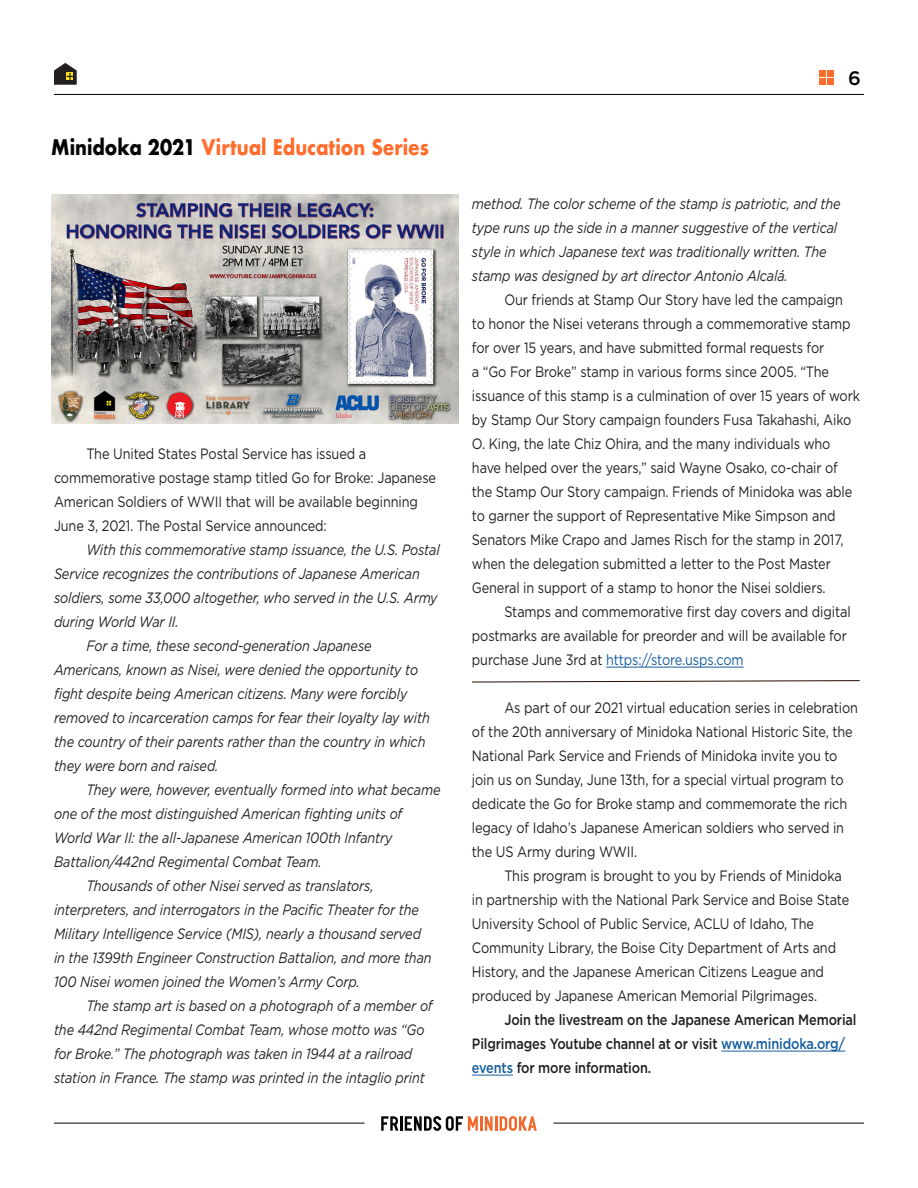
<style>
.page{position:relative;width:918px;height:1188px;background:#fff}
.page>*{position:absolute;margin:0;border:0;box-sizing:border-box;transform-origin:0 0}
.t1{font:700 21px "Futura";color:#ff6c2c;scale:.85 1}
.t2{font:500 19.5px "Gotham";color:#040503}
._2_Columns_Wide{font:15px/24px "Gotham";letter-spacing:-.01em;color:#231f20;scale:.85 1}
._2_Columns_Wide-2{font:italic 15px/24px "Gotham";letter-spacing:-.01em;color:#231f20;scale:.85 1}
._2_Columns_Wide-3{font:500 15px/24px "Gotham";letter-spacing:-.01em;color:#231f20;scale:.85 1}
.s1{color:#040503}
.s2{color:#175d9e}
</style>
<div class="page">
<div style="left:819px;top:71px;width:7px;height:6px;background:#ff6c2c"></div>
<div style="left:827px;top:71px;width:7px;height:6px;background:#ff6c2c"></div>
<div style="left:819px;top:79px;width:7px;height:6px;background:#ff6c2c"></div>
<div style="left:827px;top:79px;width:7px;height:6px;background:#ff6c2c"></div>
<svg style="left:381px;top:1116px;width:97px;height:15px"></svg>
<hr style="left:480px;top:1116px;width:3px;height:15px;background:#f2682c">
<svg style="left:485px;top:1116px;width:52px;height:15px"></svg>
<hr style="left:54px;top:1123px;width:310px;height:1px;background:#040503">
<hr style="left:554px;top:1123px;width:310px;height:1px;background:#040503">
<hr style="left:54px;top:94px;width:810px;height:1px;background:#040503">
<svg style="left:54px;top:63px;width:23px;height:22px"></svg>
<img style="left:51px;top:194px;width:408px;height:229px">
<hr style="left:606px;top:667px;width:138px;height:1px;background:#175d9e">
<hr style="left:721px;top:1051px;width:124px;height:1px;background:#175d9e">
<hr style="left:472px;top:1075px;width:41px;height:1px;background:#175d9e">
<svg style="left:472px;top:680px;width:388px;height:2px"></svg>
<p class="t1" style="left:51px;top:132px;width:446px"><span class="s1">Minidoka 2021</span> Virtual Education Series</p>
<p class="_2_Columns_Wide" style="left:54px;top:441px;width:451px;text-indent:32px">The United States Postal Service has issued a commemorative postage stamp titled Go for Broke: Japanese American Soldiers of WWII that will be available beginning June 3, 2021. The Postal Service announced:</p>
<p class="_2_Columns_Wide-2" style="left:54px;top:537px;width:455px;text-indent:32px">With this commemorative stamp issuance, the U.S. Postal Service recognizes the contributions of Japanese American soldiers, some 33,000 altogether, who served in the U.S. Army during World War II.</p>
<p class="_2_Columns_Wide-2" style="left:54px;top:633px;width:444px;text-indent:32px">For a time, these second-generation Japanese Americans, known as Nisei, were denied the opportunity to fight despite being American citizens. Many were forcibly removed to incarceration camps for fear their loyalty lay with the country of their parents rather than the country in which they were born and raised.</p>
<p class="_2_Columns_Wide-2" style="left:54px;top:777px;width:456px;text-indent:32px">They were, however, eventually formed into what became one of the most distinguished American fighting units of World War II: the all-Japanese American 100th Infantry Battalion/442nd Regimental Combat Team.</p>
<p class="_2_Columns_Wide-2" style="left:54px;top:873px;width:446px;text-indent:32px">Thousands of other Nisei served as translators, interpreters, and interrogators in the Pacific Theater for the Military Intelligence Service (MIS), nearly a thousand served in the 1399th Engineer Construction Battalion, and more than 100 Nisei women joined the Women’s Army Corp.</p>
<p class="_2_Columns_Wide-2" style="left:54px;top:993px;width:447px;text-indent:32px">The stamp art is based on a photograph of a member of the 442nd Regimental Combat Team, whose motto was “Go for Broke.” The photograph was taken in 1944 at a railroad station in France. The stamp was printed in the intaglio print</p>
<h2 class="t2" style="left:848px;top:65px;width:14px">6</h2>
<p class="_2_Columns_Wide-2" style="left:472px;top:191px;width:435px">method. The color scheme of the stamp is patriotic, and the type runs up the side in a manner suggestive of the vertical style in which Japanese text was traditionally written. The stamp was designed by art director Antonio Alcalá.</p>
<p class="_2_Columns_Wide" style="left:472px;top:287px;width:458px;text-indent:32px">Our friends at Stamp Our Story have led the campaign<br>to honor the Nisei veterans through a commemorative stamp for over 15 years, and have submitted formal requests for<br>a “Go For Broke” stamp in various forms since 2005. “The issuance of this stamp is a culmination of over 15 years of work by Stamp Our Story campaign founders Fusa Takahashi, Aiko O. King, the late Chiz Ohira, and the many individuals who have helped over the years,” said Wayne Osako, co-chair of the Stamp Our Story campaign. Friends of Minidoka was able to garner the support of Representative Mike Simpson and Senators Mike Crapo and James Risch for the stamp in 2017, when the delegation submitted a letter to the Post Master General in support of a stamp to honor the Nisei soldiers.</p>
<p class="_2_Columns_Wide" style="left:472px;top:599px;width:447px;text-indent:32px">Stamps and commemorative first day covers and digital postmarks are available for preorder and will be available for purchase June 3rd at <span class="s2">https://store.usps.com</span></p>
<p class="_2_Columns_Wide" style="left:472px;top:695px;width:456px;text-indent:32px">As part of our 2021 virtual education series in celebration of the 20th anniversary of Minidoka National Historic Site, the National Park Service and Friends of Minidoka invite you to join us on Sunday, June 13th, for a special virtual program to dedicate the Go for Broke stamp and commemorate the rich legacy of Idaho’s Japanese American soldiers who served in the US Army during WWII.</p>
<p class="_2_Columns_Wide" style="left:472px;top:863px;width:445px;text-indent:32px">This program is brought to you by Friends of Minidoka in partnership with the National Park Service and Boise State University School of Public Service, ACLU of Idaho, The Community Library, the Boise City Department of Arts and History, and the Japanese American Citizens League and produced by Japanese American Memorial Pilgrimages.</p>
<p class="_2_Columns_Wide-3" style="left:472px;top:1008px;width:454px;text-indent:32px">Join the livestream on the Japanese American Memorial<br>Pilgrimages Youtube channel at or visit <span class="s2">www.minidoka.org/ events</span> for more information.</p>
</div>
